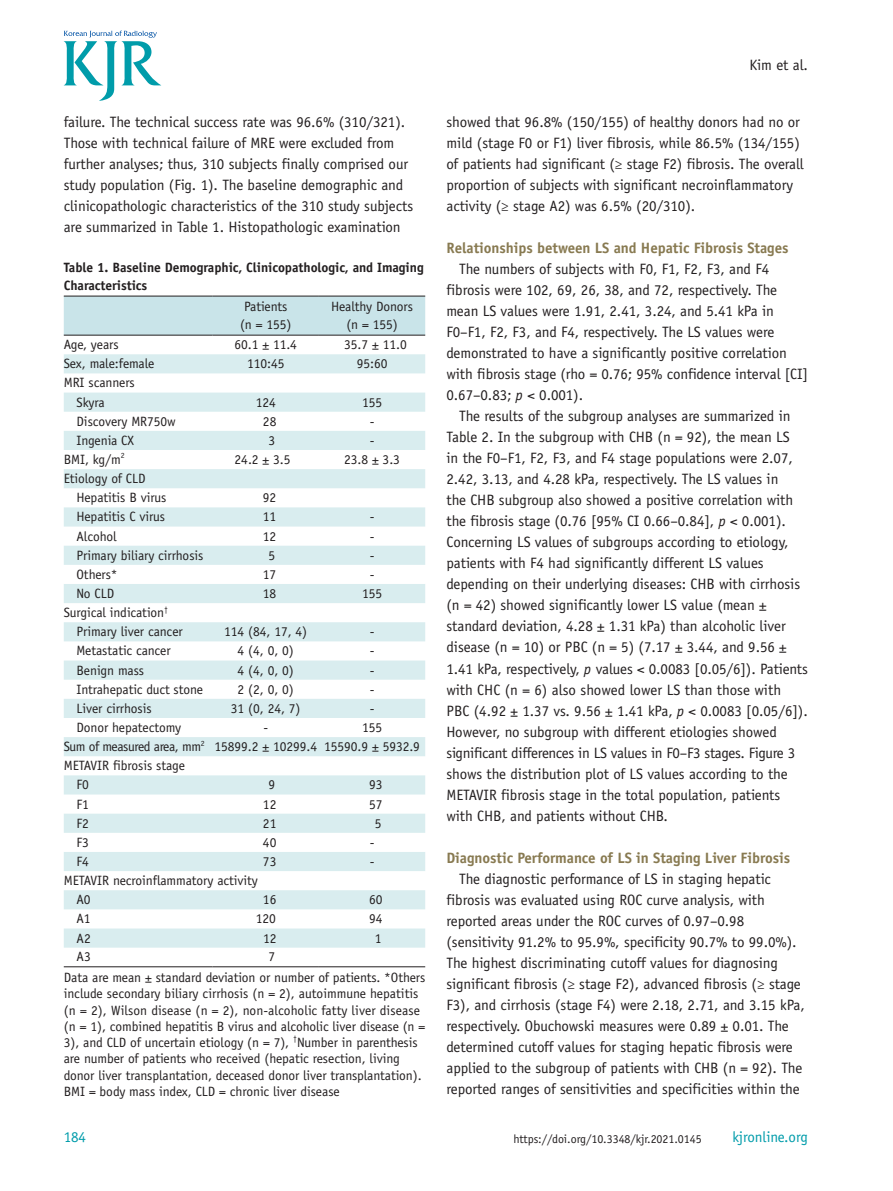
<style>
.page{position:relative;width:893px;height:1191px;background:#fff}
.page>*{position:absolute;margin:0;border:0;box-sizing:border-box;transform-origin:0 0}
.t1{font:15px/21px "Officina Sans Std";letter-spacing:-.005em;color:#231f20}
.t2{font:700 15px "Officina Sans Std";letter-spacing:-.005em;color:#887a51}
.t3{font:15px "Officina Sans Std";letter-spacing:-.005em;color:#009caa}
.t4{font:13.5px/16.2px "Officina Sans Std";letter-spacing:-.005em;color:#231f20}
.t5{font:700 13.5px/18px "Officina Sans Std";letter-spacing:-.005em;color:#231f20}
.t6{font:12px "Officina Sans Std";letter-spacing:-.005em;color:#231f20}
.s1{font-style:italic}
</style>
<div class="page">
<svg style="left:64px;top:31px;width:97px;height:70px"></svg>
<div style="left:64px;top:297px;width:361px;height:38px;background:#c9e4e9"></div>
<svg style="left:64px;top:354px;width:361px;height:593px"></svg>
<hr style="left:64px;top:966px;width:149px;height:1px;background:#231f20">
<hr style="left:213px;top:966px;width:106px;height:1px;background:#231f20">
<hr style="left:319px;top:966px;width:106px;height:1px;background:#231f20">
<hr style="left:64px;top:296px;width:149px;height:1px;background:#231f20">
<hr style="left:213px;top:296px;width:106px;height:1px;background:#231f20">
<hr style="left:319px;top:296px;width:106px;height:1px;background:#231f20">
<hr style="left:64px;top:335px;width:149px;height:1px;background:#231f20">
<hr style="left:213px;top:335px;width:106px;height:1px;background:#231f20">
<hr style="left:319px;top:335px;width:106px;height:1px;background:#231f20">
<p class="t1" style="left:749px;top:54px;width:60px">Kim et al.</p>
<p class="t1" style="left:64px;top:112px;width:351px">failure. The technical success rate was 96.6% (310/321).<br>Those with technical failure of MRE were excluded from further analyses; thus, 310 subjects finally comprised our study population (Fig. 1). The baseline demographic and clinicopathologic characteristics of the 310 study subjects are summarized in Table 1. Histopathologic examination</p>
<p class="t1" style="left:446px;top:112px;width:359px">showed that 96.8% (150/155) of healthy donors had no or mild (stage F0 or F1) liver fibrosis, while 86.5% (134/155) of patients had significant (≥ stage F2) fibrosis. The overall proportion of subjects with significant necroinflammatory activity (≥ stage A2) was 6.5% (20/310).</p>
<p class="t2" style="left:446px;top:239px;width:343px">Relationships between LS and Hepatic Fibrosis Stages</p>
<p class="t1" style="left:446px;top:259px;width:363px;text-indent:13px">The numbers of subjects with F0, F1, F2, F3, and F4 fibrosis were 102, 69, 26, 38, and 72, respectively. The mean LS values were 1.91, 2.41, 3.24, and 5.41 kPa in F0–F1, F2, F3, and F4, respectively. The LS values were demonstrated to have a significantly positive correlation with fibrosis stage (rho = 0.76; 95% confidence interval [CI] 0.67–0.83; <span class="s1">p</span> &lt; 0.001).</p>
<p class="t1" style="left:446px;top:406px;width:363px;text-indent:13px">The results of the subgroup analyses are summarized in Table 2. In the subgroup with CHB (n = 92), the mean LS<br>in the F0–F1, F2, F3, and F4 stage populations were 2.07, 2.42, 3.13, and 4.28 kPa, respectively. The LS values in<br>the CHB subgroup also showed a positive correlation with the fibrosis stage (0.76 [95% CI 0.66–0.84], <span class="s1">p</span> &lt; 0.001).<br>Concerning LS values of subgroups according to etiology, patients with F4 had significantly different LS values depending on their underlying diseases: CHB with cirrhosis (n = 42) showed significantly lower LS value (mean ± standard deviation, 4.28 ± 1.31 kPa) than alcoholic liver disease (n = 10) or PBC (n = 5) (7.17 ± 3.44, and 9.56 ± 1.41 kPa, respectively, <span class="s1">p</span> values &lt; 0.0083 [0.05/6]). Patients with CHC (n = 6) also showed lower LS than those with<br>PBC (4.92 ± 1.37 vs. 9.56 ± 1.41 kPa, <span class="s1">p</span> &lt; 0.0083 [0.05/6]).<br>However, no subgroup with different etiologies showed significant differences in LS values in F0–F3 stages. Figure 3 shows the distribution plot of LS values according to the METAVIR fibrosis stage in the total population, patients with CHB, and patients without CHB.</p>
<p class="t2" style="left:446px;top:848px;width:345px">Diagnostic Performance of LS in Staging Liver Fibrosis</p>
<p class="t1" style="left:446px;top:868px;width:360px;text-indent:13px">The diagnostic performance of LS in staging hepatic fibrosis was evaluated using ROC curve analysis, with reported areas under the ROC curves of 0.97–0.98 (sensitivity 91.2% to 95.9%, specificity 90.7% to 99.0%).<br>The highest discriminating cutoff values for diagnosing significant fibrosis (≥ stage F2), advanced fibrosis (≥ stage F3), and cirrhosis (stage F4) were 2.18, 2.71, and 3.15 kPa, respectively. Obuchowski measures were 0.89 ± 0.01. The determined cutoff values for staging hepatic fibrosis were applied to the subgroup of patients with CHB (n = 92). The reported ranges of sensitivities and specificities within the</p>
<p class="t5" style="left:64px;top:258px;width:361px">Table 1. Baseline Demographic, Clinicopathologic, and Imaging<br>Characteristics</p>
<p class="t4" style="left:240px;top:297px;width:53px;line-height:18.8px;text-align:center">Patients (n = 155)</p>
<p class="t4" style="left:331px;top:297px;width:83px;line-height:18.8px;text-align:center">Healthy Donors (n = 155)</p>
<p class="t4" style="left:64px;top:337px;width:56px">Age, years</p>
<p class="t4" style="left:234px;top:337px;width:64px">60.1 ± 11.4</p>
<p class="t4" style="left:344px;top:337px;width:64px">35.7 ± 11.0</p>
<p class="t4" style="left:64px;top:356px;width:92px">Sex, male:female</p>
<p class="t4" style="left:247px;top:356px;width:39px">110:45</p>
<p class="t4" style="left:357px;top:356px;width:32px">95:60</p>
<p class="t4" style="left:77px;top:373px;width:60px;line-height:19.2px;text-indent:-13px">MRI scanners<br>Skyra</p>
<p class="t4" style="left:256px;top:394px;width:22px">124</p>
<p class="t4" style="left:362px;top:394px;width:22px">155</p>
<p class="t4" style="left:77px;top:413px;width:101px">Discovery MR750w</p>
<p class="t4" style="left:263px;top:413px;width:15px">28</p>
<p class="t4" style="left:370px;top:413px;width:6px">-</p>
<p class="t4" style="left:77px;top:432px;width:59px">Ingenia CX</p>
<p class="t4" style="left:268px;top:432px;width:8px">3</p>
<p class="t4" style="left:370px;top:432px;width:6px">-</p>
<p class="t4" style="left:64px;top:451px;width:63px">BMI, kg/m<sup>2</sup></p>
<p class="t4" style="left:235px;top:451px;width:57px">24.2 ± 3.5</p>
<p class="t4" style="left:344px;top:451px;width:57px">23.8 ± 3.3</p>
<p class="t4" style="left:77px;top:469px;width:91px;line-height:19.2px;text-indent:-13px">Etiology of CLD<br>Hepatitis B virus</p>
<p class="t4" style="left:263px;top:489px;width:15px">92</p>
<p class="t4" style="left:77px;top:509px;width:90px">Hepatitis C virus</p>
<p class="t4" style="left:263px;top:509px;width:15px">11</p>
<p class="t4" style="left:370px;top:509px;width:6px">-</p>
<p class="t4" style="left:77px;top:528px;width:42px">Alcohol</p>
<p class="t4" style="left:263px;top:528px;width:15px">12</p>
<p class="t4" style="left:370px;top:528px;width:6px">-</p>
<p class="t4" style="left:77px;top:547px;width:128px">Primary biliary cirrhosis</p>
<p class="t4" style="left:268px;top:547px;width:8px">5</p>
<p class="t4" style="left:370px;top:547px;width:6px">-</p>
<p class="t4" style="left:77px;top:566px;width:43px">Others*</p>
<p class="t4" style="left:263px;top:566px;width:15px">17</p>
<p class="t4" style="left:370px;top:566px;width:6px">-</p>
<p class="t4" style="left:77px;top:585px;width:39px">No CLD</p>
<p class="t4" style="left:263px;top:585px;width:15px">18</p>
<p class="t4" style="left:362px;top:585px;width:22px">155</p>
<p class="t4" style="left:77px;top:603px;width:108px;line-height:19.2px;text-indent:-13px">Surgical indication<sup>†<br></sup>Primary liver cancer</p>
<p class="t4" style="left:224px;top:623px;width:85px">114 (84, 17, 4)</p>
<p class="t4" style="left:370px;top:623px;width:6px">-</p>
<p class="t4" style="left:77px;top:643px;width:96px">Metastatic cancer</p>
<p class="t4" style="left:238px;top:643px;width:58px">4 (4, 0, 0)</p>
<p class="t4" style="left:370px;top:643px;width:6px">-</p>
<p class="t4" style="left:77px;top:662px;width:69px">Benign mass</p>
<p class="t4" style="left:238px;top:662px;width:58px">4 (4, 0, 0)</p>
<p class="t4" style="left:370px;top:662px;width:6px">-</p>
<p class="t4" style="left:77px;top:681px;width:128px">Intrahepatic duct stone</p>
<p class="t4" style="left:238px;top:681px;width:58px">2 (2, 0, 0)</p>
<p class="t4" style="left:370px;top:681px;width:6px">-</p>
<p class="t4" style="left:77px;top:700px;width:77px">Liver cirrhosis</p>
<p class="t4" style="left:231px;top:700px;width:71px">31 (0, 24, 7)</p>
<p class="t4" style="left:370px;top:700px;width:6px">-</p>
<p class="t4" style="left:77px;top:719px;width:106px">Donor hepatectomy</p>
<p class="t4" style="left:263px;top:719px;width:6px">-</p>
<p class="t4" style="left:362px;top:719px;width:22px">155</p>
<p class="t4" style="left:64px;top:738px;width:358px">Sum of measured area, mm<sup>2</sup> 15899.2 ± 10299.4 15590.9 ± 5932.9</p>
<p class="t4" style="left:64px;top:757px;width:123px">METAVIR fibrosis stage</p>
<p class="t4" style="left:77px;top:776px;width:14px">F0</p>
<p class="t4" style="left:268px;top:776px;width:8px">9</p>
<p class="t4" style="left:369px;top:776px;width:15px">93</p>
<p class="t4" style="left:77px;top:796px;width:14px">F1</p>
<p class="t4" style="left:263px;top:796px;width:15px">12</p>
<p class="t4" style="left:369px;top:796px;width:15px">57</p>
<p class="t4" style="left:77px;top:815px;width:14px">F2</p>
<p class="t4" style="left:263px;top:815px;width:15px">21</p>
<p class="t4" style="left:375px;top:815px;width:8px">5</p>
<p class="t4" style="left:77px;top:834px;width:14px">F3</p>
<p class="t4" style="left:263px;top:834px;width:15px">40</p>
<p class="t4" style="left:370px;top:834px;width:6px">-</p>
<p class="t4" style="left:77px;top:853px;width:14px">F4</p>
<p class="t4" style="left:263px;top:853px;width:15px">73</p>
<p class="t4" style="left:370px;top:853px;width:6px">-</p>
<p class="t4" style="left:77px;top:871px;width:183px;line-height:19.2px;text-indent:-13px">METAVIR necroinflammatory activity<br>A0</p>
<p class="t4" style="left:263px;top:891px;width:15px">16</p>
<p class="t4" style="left:369px;top:891px;width:15px">60</p>
<p class="t4" style="left:77px;top:910px;width:16px">A1</p>
<p class="t4" style="left:256px;top:910px;width:22px">120</p>
<p class="t4" style="left:369px;top:910px;width:15px">94</p>
<p class="t4" style="left:77px;top:930px;width:16px">A2</p>
<p class="t4" style="left:263px;top:930px;width:15px">12</p>
<p class="t4" style="left:375px;top:930px;width:8px">1</p>
<p class="t4" style="left:77px;top:948px;width:16px">A3</p>
<p class="t4" style="left:64px;top:946px;width:363px;line-height:20.7px;text-indent:205px">7<br>Data are mean ± standard deviation or number of patients. *Others</p>
<p class="t4" style="left:64px;top:985px;width:363px">include secondary biliary cirrhosis (n = 2), autoimmune hepatitis (n = 2), Wilson disease (n = 2), non-alcoholic fatty liver disease (n = 1), combined hepatitis B virus and alcoholic liver disease (n = 3), and CLD of uncertain etiology (n = 7), <sup>†</sup>Number in parenthesis are number of patients who received (hepatic resection, living donor liver transplantation, deceased donor liver transplantation).<br>BMI = body mass index, CLD = chronic liver disease</p>
<p class="t3" style="left:64px;top:1128px;width:24px">184</p>
<p class="t6" style="left:513px;top:1132px;width:190px">https://doi.org/10.3348/kjr.2021.0145</p>
<p class="t3" style="left:732px;top:1128px;width:77px">kjronline.org</p>
</div>
